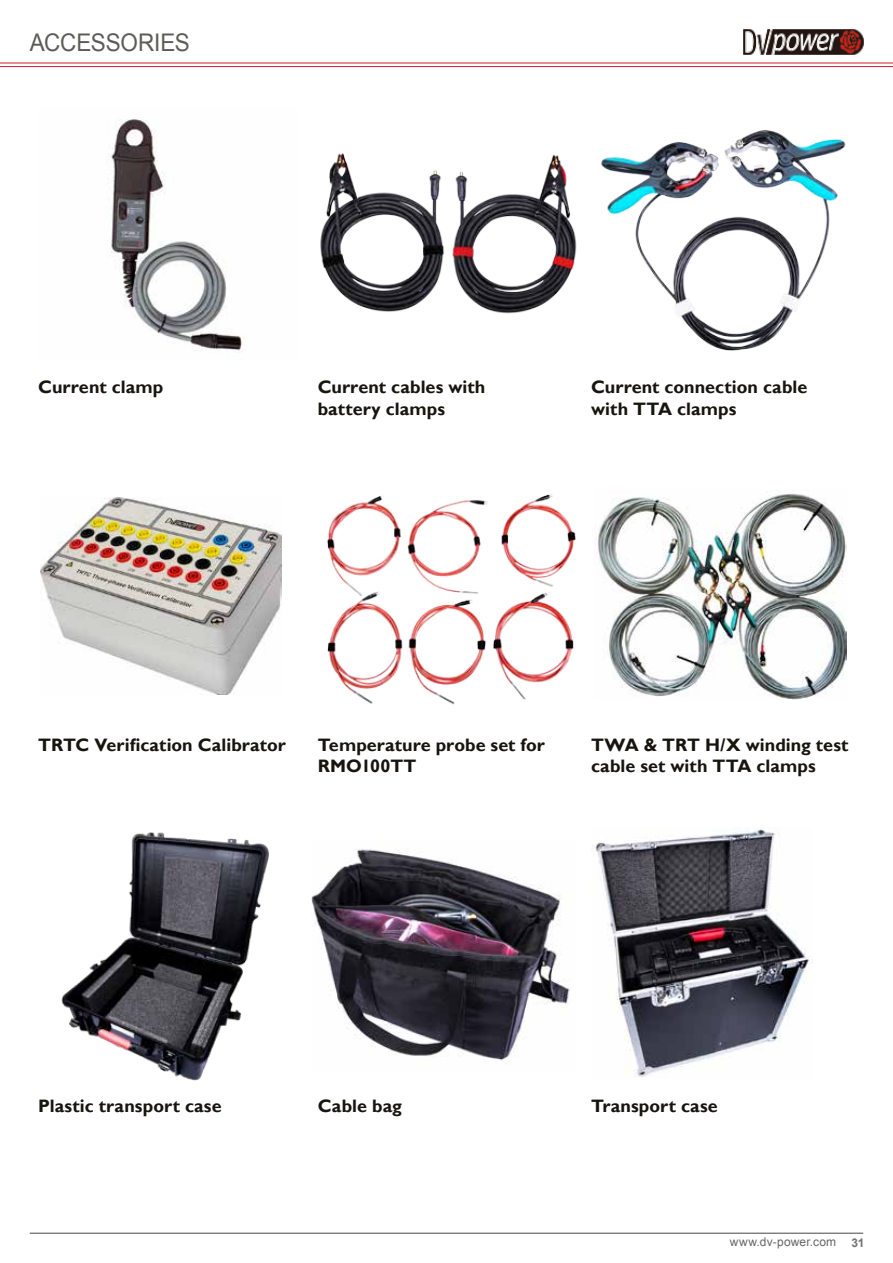
<style>
.page{position:relative;width:893px;height:1263px;background:#fff}
.page>*{position:absolute;margin:0;border:0;box-sizing:border-box;transform-origin:0 0}
.t1{font:24.3px "Arial";letter-spacing:-.005em;color:#5b5b59;scale:.93 1}
.t2{font:700 18px/21.6px "Gill Sans";letter-spacing:.005em;color:#18150f}
.t3{font:12px "Arial";letter-spacing:.015em;color:#656664}
.t4{font:700 12px "Arial";color:#717270}
</style>
<div class="page">
<img style="left:744px;top:30px;width:119px;height:25px">
<hr style="left:30px;top:1232px;width:833px;height:2px;background:#646565">
<hr style="left:0;top:63px;width:893px;height:1px;background:#d41e28">
<hr style="left:0;top:66px;width:893px;height:1px;background:#d41e28">
<img style="left:61px;top:832px;width:208px;height:248px">
<img style="left:312px;top:849px;width:258px;height:215px">
<img style="left:592px;top:829px;width:221px;height:248px">
<img style="left:107px;top:119px;width:137px;height:234px">
<img style="left:598px;top:493px;width:249px;height:207px">
<img style="left:601px;top:130px;width:245px;height:221px">
<img style="left:40px;top:498px;width:242px;height:196px">
<img style="left:320px;top:153px;width:257px;height:161px">
<img style="left:327px;top:494px;width:249px;height:211px">
<h1 class="t1" style="left:30px;top:26px;width:174px">ACCESSORIES</h1>
<p class="t2" style="left:38px;top:376px;width:127px">Current clamp</p>
<p class="t2" style="left:318px;top:376px;width:169px">Current cables with battery clamps</p>
<p class="t2" style="left:591px;top:376px;width:218px">Current connection cable with TTA clamps</p>
<p class="t2" style="left:38px;top:734px;width:249px">TRTC Verification Calibrator</p>
<p class="t2" style="left:318px;top:734px;width:229px">Temperature probe set for<br>RMO100TT</p>
<p class="t2" style="left:591px;top:734px;width:259px">TWA &amp; TRT H/X winding test cable set with TTA clamps</p>
<p class="t2" style="left:38px;top:1095px;width:185px">Plastic transport case</p>
<p class="t2" style="left:318px;top:1096px;width:85px">Cable bag</p>
<p class="t2" style="left:591px;top:1095px;width:128px">Transport case</p>
<p class="t3" style="left:730px;top:1234px;width:108px">www.dv-power.com</p>
<p class="t4" style="left:851px;top:1234px;width:15px">31</p>
</div>
